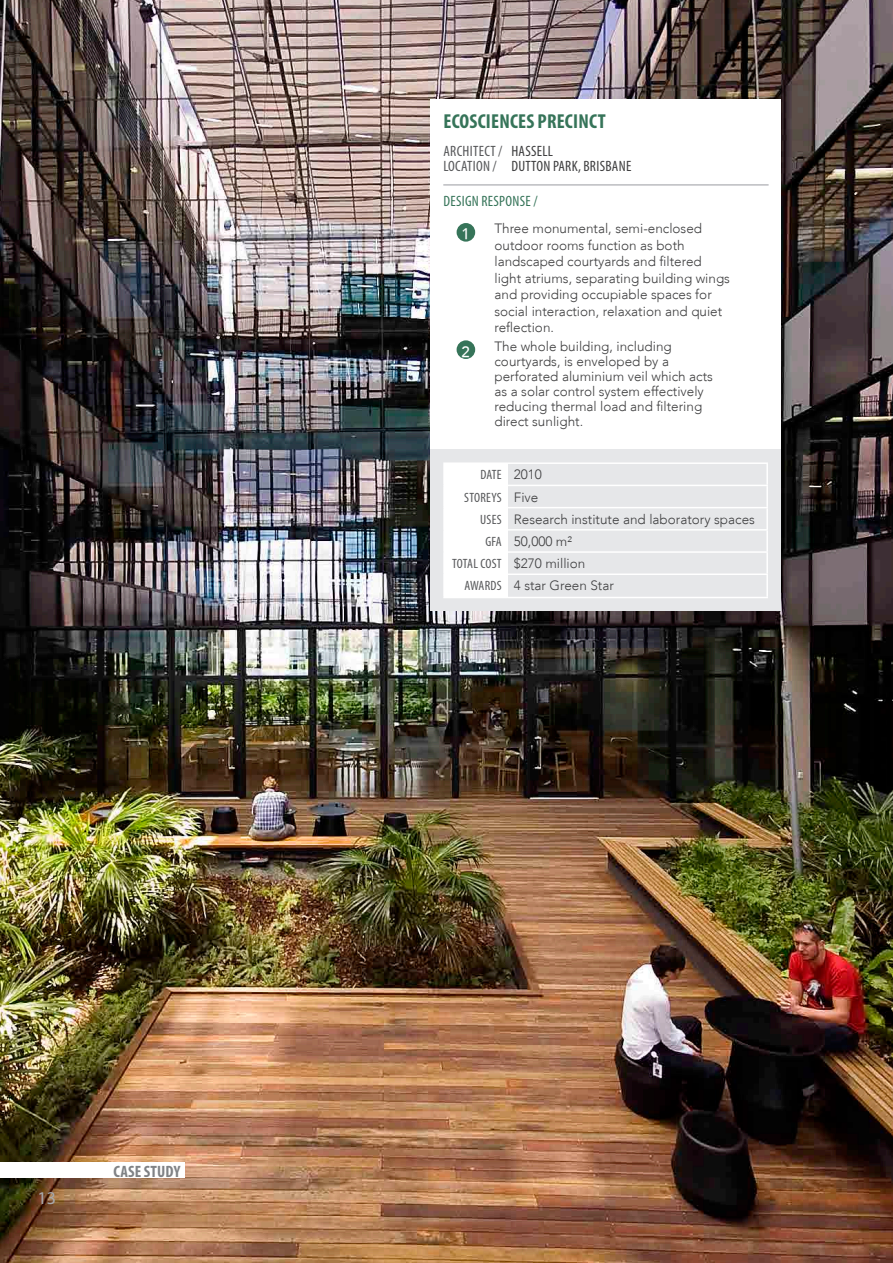
<style>
.page{position:relative;width:893px;height:1263px;background:#fff}
.page>*{position:absolute;margin:0;border:0;box-sizing:border-box;transform-origin:0 0}
.t1{font:700 condensed 20.25px "Myriad Pro";letter-spacing:.01em;color:#367459}
.t2{font:18px "Myriad Pro";color:#a8a9ad}
.t3{font:700 condensed 16.5px "Myriad Pro";letter-spacing:.01em;color:#808285}
.t4{font:condensed 15px/15px "Myriad Pro";letter-spacing:.02em;color:#3e3e3f}
.t5{font:condensed 15px "Myriad Pro";letter-spacing:.02em;color:#367459}
.t6{font:500 15px "Avenir";color:#fff}
.t7{font:300 13.5px/16.5px "Avenir LT";color:#3e3e3f}
.t8{font:condensed 13.5px "Myriad Pro";letter-spacing:.02em;color:#57585a}
.s1{color:#57585a}
</style>
<div class="page">
<img style="left:0;top:0;width:893px;height:1263px">
<div style="left:431px;top:100px;width:350px;height:350px;background:#fff"></div>
<hr style="left:443px;top:184px;width:326px;height:2px;background:#bbbcc0">
<div style="left:457px;top:223px;width:18px;height:19px;background:#367459;border-radius:50%"></div>
<div style="left:457px;top:340px;width:18px;height:19px;background:#367459;border-radius:50%"></div>
<div style="left:431px;top:450px;width:350px;height:161px;background:#e6e7e9"></div>
<div style="left:444px;top:463px;width:64px;height:22px;background:#fff"></div>
<div style="left:444px;top:485px;width:64px;height:23px;background:#fff"></div>
<div style="left:444px;top:508px;width:64px;height:22px;background:#fff"></div>
<div style="left:444px;top:530px;width:64px;height:22px;background:#fff"></div>
<div style="left:444px;top:552px;width:64px;height:22px;background:#fff"></div>
<div style="left:444px;top:574px;width:64px;height:23px;background:#fff"></div>
<hr style="left:443px;top:462px;width:65px;height:2px;background:#fff">
<hr style="left:443px;top:464px;width:2px;height:21px;background:#fff">
<hr style="left:508px;top:462px;width:260px;height:2px;background:#fff">
<hr style="left:766px;top:464px;width:2px;height:21px;background:#fff">
<hr style="left:443px;top:485px;width:65px;height:1px;background:#fff">
<hr style="left:443px;top:486px;width:2px;height:21px;background:#fff">
<hr style="left:508px;top:485px;width:260px;height:1px;background:#fff">
<hr style="left:766px;top:486px;width:2px;height:21px;background:#fff">
<hr style="left:443px;top:507px;width:65px;height:1px;background:#fff">
<hr style="left:443px;top:508px;width:2px;height:21px;background:#fff">
<hr style="left:508px;top:507px;width:260px;height:1px;background:#fff">
<hr style="left:766px;top:508px;width:2px;height:21px;background:#fff">
<hr style="left:443px;top:529px;width:65px;height:2px;background:#fff">
<hr style="left:443px;top:531px;width:2px;height:20px;background:#fff">
<hr style="left:508px;top:529px;width:260px;height:2px;background:#fff">
<hr style="left:766px;top:531px;width:2px;height:20px;background:#fff">
<hr style="left:443px;top:551px;width:65px;height:2px;background:#fff">
<hr style="left:443px;top:553px;width:2px;height:20px;background:#fff">
<hr style="left:508px;top:551px;width:260px;height:2px;background:#fff">
<hr style="left:766px;top:553px;width:2px;height:20px;background:#fff">
<hr style="left:443px;top:573px;width:65px;height:2px;background:#fff">
<hr style="left:443px;top:575px;width:2px;height:22px;background:#fff">
<hr style="left:508px;top:573px;width:260px;height:2px;background:#fff">
<hr style="left:766px;top:575px;width:2px;height:22px;background:#fff">
<hr style="left:443px;top:597px;width:65px;height:1px;background:#fff">
<hr style="left:508px;top:597px;width:260px;height:1px;background:#fff">
<div style="left:0;top:1162px;width:185px;height:16px;background:#fff"></div>
<h2 class="t2" style="left:38px;top:1187px;width:20px">13</h2>
<p class="t3" style="left:113px;top:1161px;width:69px">CASE STUDY</p>
<h3 class="t1" style="left:443px;top:108px;width:164px">ECOSCIENCES PRECINCT</h3>
<p class="t4" style="left:443px;top:143px;width:189px"><span class="s1">ARCHITECT /</span> HASSELL<br><span class="s1">LOCATION /</span> DUTTON PARK, BRISBANE</p>
<h4 class="t5" style="left:443px;top:192px;width:96px">DESIGN RESPONSE /</h4>
<p class="t6" style="left:461px;top:225px;width:10px">1</p>
<p class="t7" style="left:494px;top:220px;width:237px">Three monumental, semi-enclosed outdoor rooms function as both landscaped courtyards and filtered light atriums, separating building wings and providing occupiable spaces for social interaction, relaxation and quiet reflection.</p>
<p class="t6" style="left:461px;top:343px;width:10px">2</p>
<p class="t7" style="left:494px;top:338px;width:220px;line-height:15px">The whole building, including courtyards, is enveloped by a perforated aluminium veil which acts as a solar control system effectively reducing thermal load and filtering direct sunlight.</p>
<p class="t8" style="left:480px;top:467px;width:23px">DATE</p>
<p class="t7" style="left:514px;top:467px;width:30px">2010</p>
<p class="t8" style="left:464px;top:489px;width:39px">STOREYS</p>
<p class="t7" style="left:514px;top:489px;width:26px">Five</p>
<p class="t8" style="left:480px;top:511px;width:23px">USES</p>
<p class="t7" style="left:514px;top:511px;width:243px">Research institute and laboratory spaces</p>
<p class="t8" style="left:485px;top:533px;width:18px">GFA</p>
<p class="t7" style="left:514px;top:533px;width:60px">50,000 m²</p>
<p class="t8" style="left:452px;top:555px;width:51px">TOTAL COST</p>
<p class="t7" style="left:514px;top:555px;width:73px">$270 million</p>
<p class="t8" style="left:465px;top:578px;width:39px">AWARDS</p>
<p class="t7" style="left:514px;top:578px;width:102px">4 star Green Star</p>
</div>
